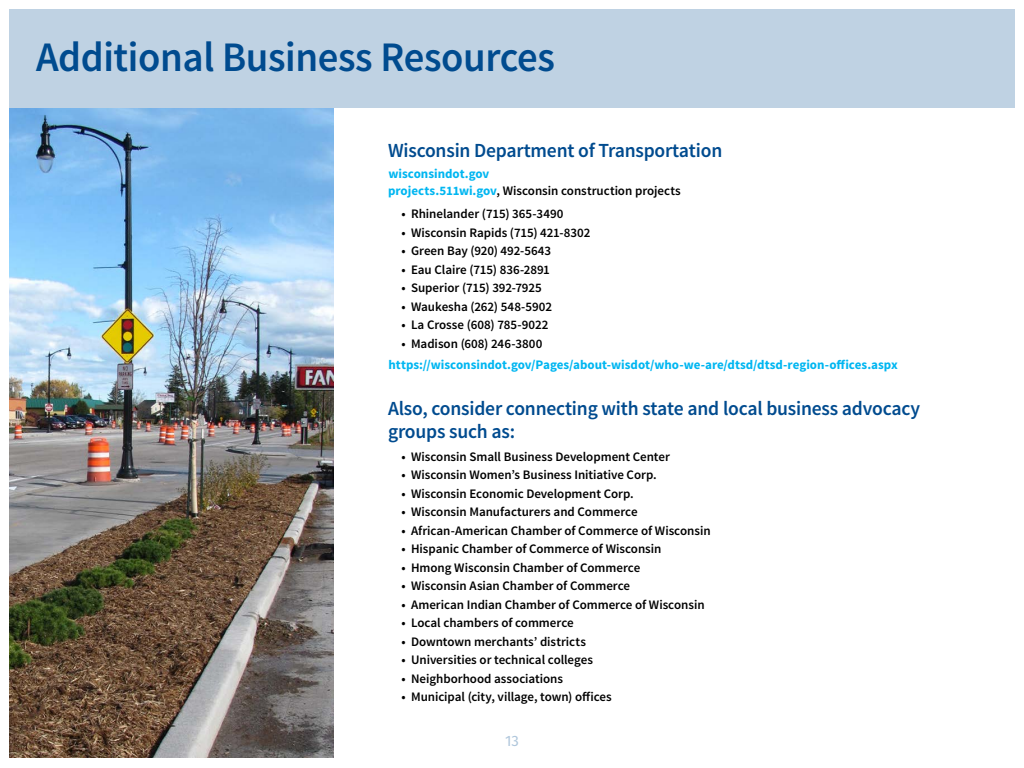
<style>
.page{position:relative;width:1024px;height:768px;background:#fff}
.page>*{position:absolute;margin:0;border:0;box-sizing:border-box;transform-origin:0 0}
.t1{font:600 42px "Source Sans Pro";letter-spacing:-.01em;color:#004b8f}
.t2{font:600 20px/23px "Source Sans Pro";letter-spacing:-.01em;color:#004b8f}
.t3{font:15px "Fira Sans";color:#b0c7dc}
.t4{font:600 13px "Source Sans Pro";letter-spacing:-.005em;color:#000}
.t5{font:700 13px/17px "Source Sans Pro";color:#00b6f1}
.s1{font-weight:600;color:#000}
</style>
<div class="page">
<div style="left:10px;top:9px;width:1005px;height:99px;background:#bfd2e3"></div>
<img style="left:10px;top:108px;width:324px;height:649px">
<h1 class="t1" style="left:36px;top:30px;width:521px">Additional Business Resources</h1>
<h2 class="t2" style="left:388px;top:139px;width:336px">Wisconsin Department of Transportation</h2>
<p class="t5" style="left:388px;top:166px;width:294px">wisconsindot.gov<br>projects.511wi.gov<span class="s1">, Wisconsin construction projects</span></p>
<p class="t4" style="left:402px;top:206px;width:163px">• Rhinelander (715) 365-3490</p>
<p class="t4" style="left:402px;top:224px;width:190px">• Wisconsin Rapids (715) 421-8302</p>
<p class="t4" style="left:402px;top:243px;width:151px">• Green Bay (920) 492-5643</p>
<p class="t4" style="left:402px;top:261px;width:150px">• Eau Claire (715) 836-2891</p>
<p class="t4" style="left:402px;top:280px;width:142px">• Superior (715) 392-7925</p>
<p class="t4" style="left:402px;top:298px;width:152px">• Waukesha (262) 548-5902</p>
<p class="t4" style="left:402px;top:317px;width:148px">• La Crosse (608) 785-9022</p>
<p class="t4" style="left:402px;top:335px;width:142px">• Madison (608) 246-3800</p>
<h3 class="t5" style="left:389px;top:357px;width:511px">https://wisconsindot.gov/Pages/about-wisdot/who-we-are/dtsd/dtsd-region-ofices.aspx</h3>
<p class="t2" style="left:388px;top:397px;width:534px">Also, consider connecting with state and local business advocacy groups such as:</p>
<p class="t4" style="left:402px;top:448px;width:270px">• Wisconsin Small Business Development Center</p>
<p class="t4" style="left:402px;top:467px;width:257px">• Wisconsin Women’s Business Initiative Corp.</p>
<p class="t4" style="left:402px;top:485px;width:234px">• Wisconsin Economic Development Corp.</p>
<p class="t4" style="left:402px;top:504px;width:238px">• Wisconsin Manufacturers and Commerce</p>
<p class="t4" style="left:402px;top:522px;width:311px">• African-American Chamber of Commerce of Wisconsin</p>
<p class="t4" style="left:402px;top:541px;width:261px">• Hispanic Chamber of Commerce of Wisconsin</p>
<p class="t4" style="left:402px;top:559px;width:240px">• Hmong Wisconsin Chamber of Commerce</p>
<p class="t4" style="left:402px;top:578px;width:230px">• Wisconsin Asian Chamber of Commerce</p>
<p class="t4" style="left:402px;top:596px;width:305px">• American Indian Chamber of Commerce of Wisconsin</p>
<p class="t4" style="left:402px;top:615px;width:174px">• Local chambers of commerce</p>
<p class="t4" style="left:402px;top:633px;width:186px">• Downtown merchants’ districts</p>
<p class="t4" style="left:402px;top:652px;width:193px">• Universities or technical colleges</p>
<p class="t4" style="left:402px;top:670px;width:163px">• Neighborhood associations</p>
<p class="t4" style="left:402px;top:689px;width:212px">• Municipal (city, village, town) ofices</p>
<p class="t3" style="left:505px;top:729px;width:15px">13</p>
</div>
